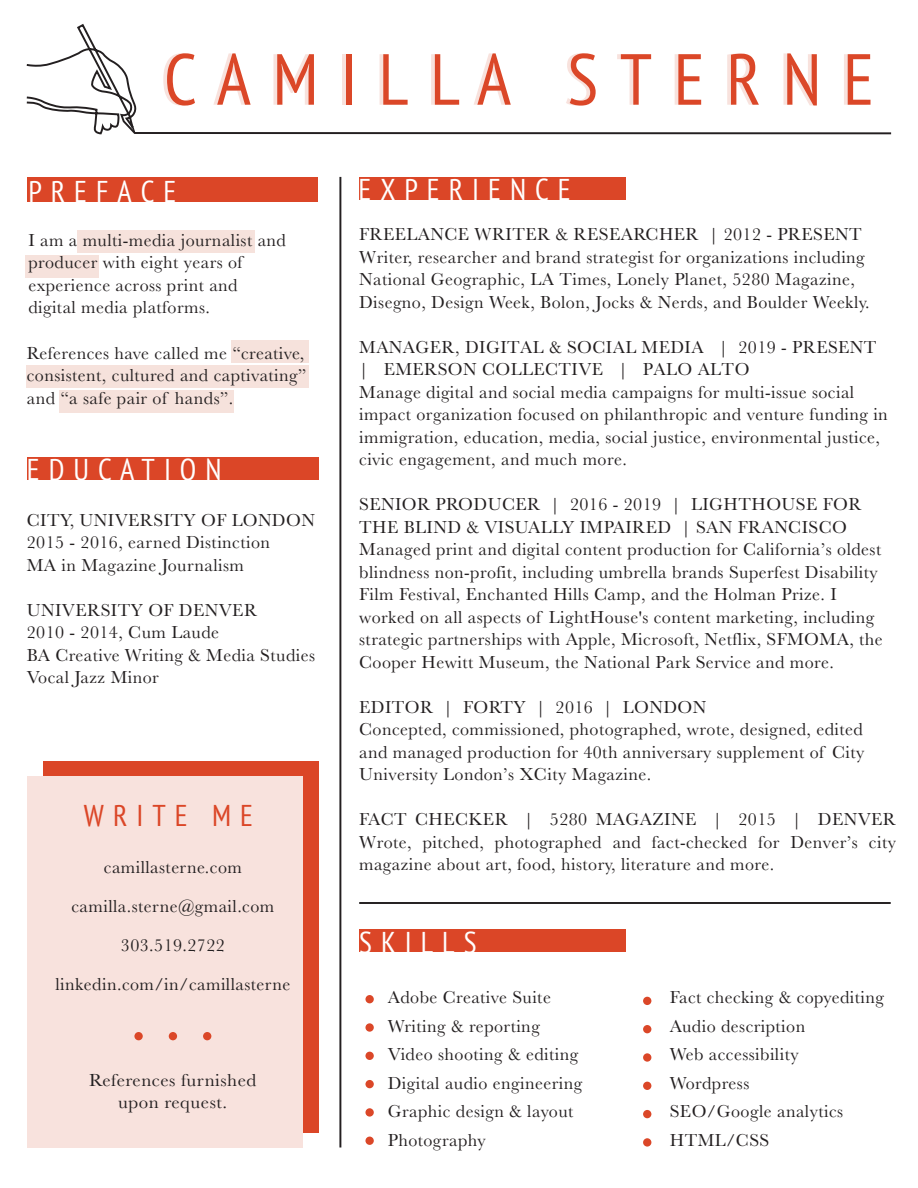
<style>
.page{position:relative;width:918px;height:1188px;background:#fff}
.page>*{position:absolute;margin:0;border:0;box-sizing:border-box;transform-origin:0 0}
.t1{font:condensed 72.15px "PT Sans";letter-spacing:.3em;color:#db4728}
.t2{font:condensed 30px "PT Sans";letter-spacing:.3em;color:#fff}
.t3{font:condensed 30px "PT Sans";letter-spacing:.3em;color:#db4627}
.t4{font:18px/22.5px "Baskerville";letter-spacing:.025em;color:#231f20}
.t5{font:18px/21.6px "Baskerville";letter-spacing:.025em;color:#231f20;text-align:center;scale:1.05 1}
</style>
<div class="page">
<div style="left:77px;top:230px;width:178px;height:23px;background:#f6e2dc"></div>
<div style="left:25px;top:255px;width:73px;height:23px;background:#f6e2dc"></div>
<div style="left:59px;top:391px;width:175px;height:22px;background:#f6e2dc"></div>
<div style="left:231px;top:341px;width:78px;height:22px;background:#f6e2dc"></div>
<div style="left:26px;top:365px;width:283px;height:23px;background:#f6e2dc"></div>
<div style="left:643px;top:997px;width:8px;height:8px;background:#db4728;border-radius:50%"></div>
<div style="left:643px;top:1025px;width:8px;height:8px;background:#db4728;border-radius:50%"></div>
<div style="left:643px;top:1053px;width:8px;height:9px;background:#db4728;border-radius:50%"></div>
<div style="left:643px;top:1082px;width:8px;height:8px;background:#db4728;border-radius:50%"></div>
<div style="left:643px;top:1110px;width:8px;height:8px;background:#db4728;border-radius:50%"></div>
<div style="left:643px;top:1138px;width:8px;height:9px;background:#db4728;border-radius:50%"></div>
<div style="left:359px;top:177px;width:267px;height:23px;background:#db4627"></div>
<div style="left:27px;top:177px;width:290px;height:24px;background:#db4627"></div>
<div style="left:359px;top:929px;width:267px;height:23px;background:#db4627"></div>
<div style="left:43px;top:761px;width:276px;height:371px;background:#db4627"></div>
<div style="left:27px;top:776px;width:275px;height:372px;background:#f8e2dd"></div>
<div style="left:27px;top:457px;width:292px;height:23px;background:#db4627"></div>
<hr style="left:339px;top:177px;width:2px;height:971px;background:#231f20">
<hr style="left:359px;top:902px;width:532px;height:2px;background:#231f20">
<div style="left:365px;top:995px;width:9px;height:8px;background:#db4728;border-radius:50%"></div>
<div style="left:365px;top:1023px;width:9px;height:9px;background:#db4728;border-radius:50%"></div>
<div style="left:365px;top:1052px;width:9px;height:8px;background:#db4728;border-radius:50%"></div>
<div style="left:365px;top:1080px;width:9px;height:8px;background:#db4728;border-radius:50%"></div>
<div style="left:365px;top:1108px;width:9px;height:9px;background:#db4728;border-radius:50%"></div>
<div style="left:365px;top:1137px;width:9px;height:8px;background:#db4728;border-radius:50%"></div>
<svg style="left:26px;top:24px;width:111px;height:111px"></svg>
<hr style="left:134px;top:132px;width:757px;height:2px;background:#231f20">
<div style="left:134px;top:1032px;width:9px;height:8px;background:#db4728;border-radius:50%"></div>
<div style="left:203px;top:1032px;width:8px;height:8px;background:#db4728;border-radius:50%"></div>
<div style="left:169px;top:1032px;width:8px;height:8px;background:#db4728;border-radius:50%"></div>
<h1 class="t1" style="left:164px;top:33px;width:712px">CAMILLA STERNE</h1>
<h2 class="t2" style="left:28px;top:172px;width:149px">PREFACE</h2>
<p class="t4" style="left:28px;top:229px;width:259px">I am a multi-media journalist and producer with eight years of experience across print and digital media platforms.</p>
<p class="t4" style="left:27px;top:342px;width:281px;text-align:justify">References have called me “creative, consistent, cultured and captivating” and “a safe pair of hands”.</p>
<h2 class="t2" style="left:27px;top:450px;width:196px">EDUCATION</h2>
<p class="t4" style="left:27px;top:509px;width:290px">CITY, UNIVERSITY OF LONDON<br>2015 - 2016, earned Distinction<br>MA in Magazine Journalism</p>
<p class="t4" style="left:27px;top:599px;width:290px">UNIVERSITY OF DENVER<br>2010 - 2014, Cum Laude<br>BA Creative Writing &amp; Media Studies<br>Vocal Jazz Minor</p>
<h2 class="t3" style="left:84px;top:796px;width:171px">WRITE ME</h2>
<p class="t4" style="left:56px;top:848px;width:236px;line-height:39px;text-align:center">camillasterne.com camilla.sterne@gmail.com<br>303.519.2722 linkedin.com/in/camillasterne</p>
<p class="t5" style="left:89px;top:1070px;width:161px">References furnished upon request.</p>
<h2 class="t2" style="left:358px;top:170px;width:214px">EXPERIENCE</h2>
<p class="t4" style="left:359px;top:224px;width:512px">FREELANCE WRITER &amp; RESEARCHER | 2012 - PRESENT Writer, researcher and brand strategist for organizations including National Geographic, LA Times, Lonely Planet, 5280 Magazine, Disegno, Design Week, Bolon, Jocks &amp; Nerds, and Boulder Weekly.</p>
<p class="t4" style="left:359px;top:336px;width:530px">MANAGER, DIGITAL &amp; SOCIAL MEDIA | 2019 - PRESENT | EMERSON COLLECTIVE | PALO ALTO<br>Manage digital and social media campaigns for multi-issue social impact organization focused on philanthropic and venture funding in immigration, education, media, social justice, environmental justice, civic engagement, and much more.</p>
<p class="t4" style="left:359px;top:494px;width:525px">SENIOR PRODUCER | 2016 - 2019 | LIGHTHOUSE FOR THE BLIND &amp; VISUALLY IMPAIRED | SAN FRANCISCO Managed print and digital content production for California’s oldest blindness non-profit, including umbrella brands Superfest Disability Film Festival, Enchanted Hills Camp, and the Holman Prize. I worked on all aspects of LightHouse's content marketing, including strategic partnerships with Apple, Microsoft, Netflix, SFMOMA, the Cooper Hewitt Museum, the National Park Service and more.</p>
<p class="t4" style="left:359px;top:696px;width:507px">EDITOR | FORTY | 2016 | LONDON<br>Concepted, commissioned, photographed, wrote, designed, edited and managed production for 40th anniversary supplement of City University London’s XCity Magazine.</p>
<p class="t4" style="left:359px;top:809px;width:538px;text-align:justify">FACT CHECKER | 5280 MAGAZINE | 2015 | DENVER Wrote, pitched, photographed and fact-checked for Denver’s city magazine about art, food, history, literature and more.</p>
<h2 class="t2" style="left:359px;top:923px;width:119px">SKILLS</h2>
<p class="t4" style="left:388px;top:984px;width:196px;line-height:28.5px">Adobe Creative Suite<br>Writing &amp; reporting<br>Video shooting &amp; editing<br>Digital audio engineering<br>Graphic design &amp; layout<br>Photography</p>
<p class="t4" style="left:670px;top:984px;width:216px;line-height:28.5px">Fact checking &amp; copyediting<br>Audio description<br>Web accessibility<br>Wordpress<br>SEO/Google analytics<br>HTML/CSS</p>
</div>
